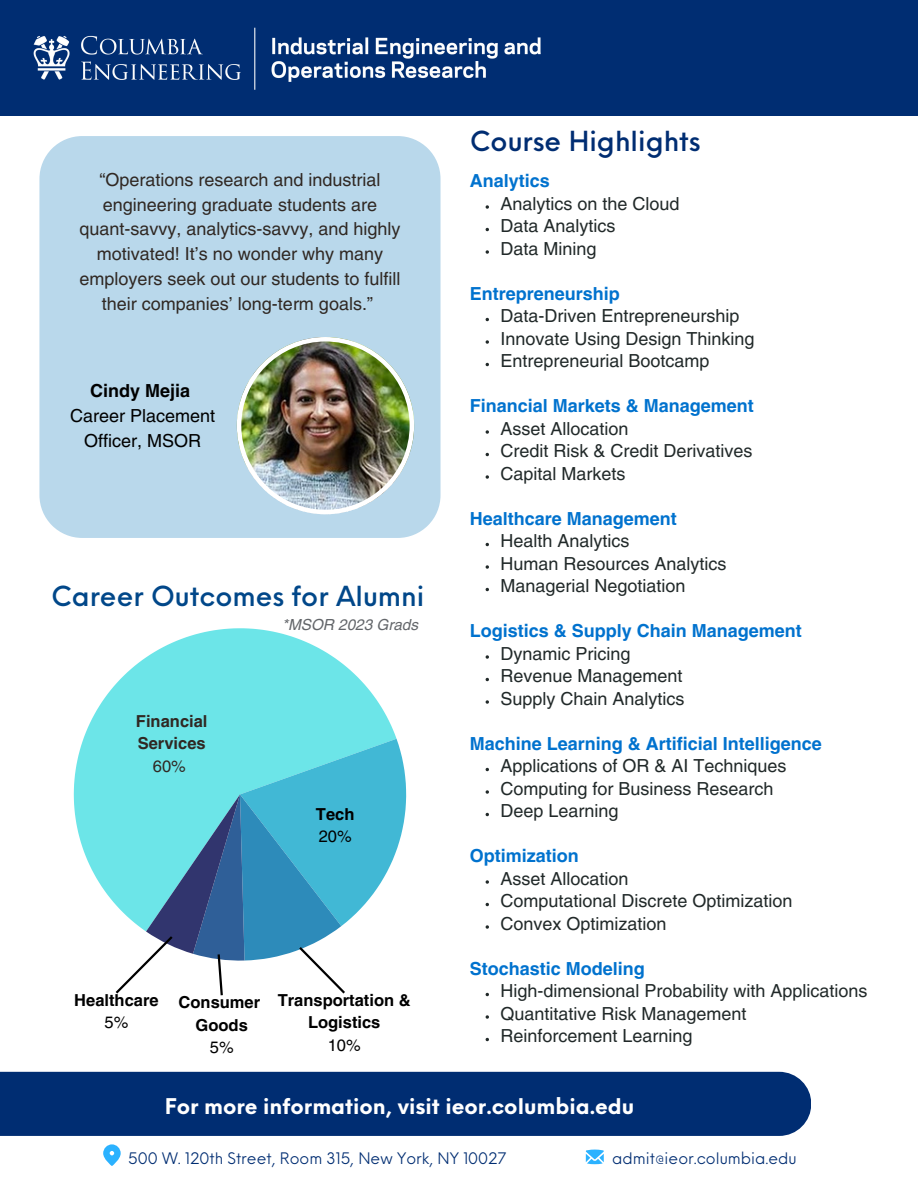
<style>
.page{position:relative;width:918px;height:1188px;background:#fff}
.page>*{position:absolute;margin:0;border:0;box-sizing:border-box;transform-origin:0 0}
.t1{font:500 27px "Neue Einstellung";color:#014789}
.t2{font:500 27px "Neue Einstellung";color:#002d72}
.t3{font:700 21.15px "Neue Einstellung";color:#fff}
.t4{font:18px "Helvetica LT Pro";color:#212929}
.t5{font:18px/24.8px "Helvetica LT Pro";color:#302823;text-align:center}
.t6{font:700 18px "Helvetica LT Pro";color:#0072ce}
.t7{font:18px/24.8px "Helvetica LT Pro";color:#000;text-align:center}
.t8{font:700 16.5px/22.5px "Helvetica LT Pro";color:#000;text-align:center}
.t9{font:700 16.5px/22.5px "Helvetica LT Pro";color:#302823;text-align:center}
.t10{font:15.45px "Neue Einstellung";color:#002d72}
.t11{font:italic 15.3px "Helvetica LT Pro";color:#63666a}
.s1{font-weight:700}
.s2{font-weight:400}
</style>
<div class="page">
<div style="left:0;top:0;width:918px;height:115px;background:#002d72"></div>
<img style="left:33px;top:27px;width:508px;height:63px">
<svg style="left:586px;top:1150px;width:18px;height:14px"></svg>
<svg style="left:103px;top:1144px;width:18px;height:22px"></svg>
<div style="left:39px;top:136px;width:402px;height:402px;background:#b9d8eb"></div>
<svg style="left:73px;top:628px;width:291px;height:274px;fill:#6ce5e8"></svg>
<svg style="left:211px;top:684px;width:196px;height:214px;background:#6fdbe5"></svg>
<img style="left:237px;top:337px;width:177px;height:177px">
<svg style="left:486px;top:205px;width:3px;height:4px"></svg>
<svg style="left:486px;top:250px;width:3px;height:4px"></svg>
<svg style="left:486px;top:340px;width:3px;height:4px"></svg>
<svg style="left:486px;top:430px;width:3px;height:4px"></svg>
<svg style="left:486px;top:475px;width:3px;height:4px"></svg>
<svg style="left:486px;top:565px;width:3px;height:4px"></svg>
<svg style="left:486px;top:655px;width:3px;height:4px"></svg>
<svg style="left:486px;top:700px;width:3px;height:4px"></svg>
<svg style="left:486px;top:790px;width:3px;height:4px"></svg>
<svg style="left:486px;top:880px;width:3px;height:4px"></svg>
<svg style="left:486px;top:925px;width:3px;height:4px"></svg>
<svg style="left:486px;top:1015px;width:3px;height:4px"></svg>
<svg style="left:113px;top:794px;width:257px;height:202px"></svg>
<div style="left:0;top:1072px;width:811px;height:64px;background:#002d72"></div>
<h4 class="t5" style="left:79px;top:169px;width:323px">“Operations research and industrial engineering graduate students are quant-savvy, analytics-savvy, and highly motivated! It’s no wonder why many employers seek out our students to fulfill their companies’ long-term goals.”</h4>
<p class="t7" style="left:70px;top:380px;width:147px"><span class="s1">Cindy Mejia<br></span>Career Placement<br>Officer, MSOR</p>
<h4 class="t1" style="left:51px;top:572px;width:375px">Career Outcomes for Alumni</h4>
<h4 class="t11" style="left:282px;top:619px;width:137px">*MSOR 2023 Grads</h4>
<h4 class="t9" style="left:136px;top:711px;width:73px">Financial<br>Services<br><span class="s2">60%</span></h4>
<h4 class="t8" style="left:316px;top:804px;width:40px;text-align:left">Tech<br><span class="s2">20%</span></h4>
<p class="t8" style="left:74px;top:990px;width:86px">Healthcare<br><span class="s2">5%</span></p>
<h4 class="t8" style="left:179px;top:993px;width:83px">Consumer<br>Goods<br><span class="s2">5%</span></h4>
<h2 class="t8" style="left:278px;top:990px;width:134px">Transportation &amp;<br>Logistics<br><span class="s2">10%</span></h2>
<h3 class="t2" style="left:470px;top:117px;width:232px">Course Highlights</h3>
<p class="t6" style="left:470px;top:174px;width:82px">Analytics</p>
<p class="t4" style="left:500px;top:197px;width:181px">Analytics on the Cloud</p>
<p class="t4" style="left:500px;top:219px;width:117px">Data Analytics</p>
<h3 class="t4" style="left:500px;top:242px;width:98px">Data Mining</h3>
<p class="t6" style="left:470px;top:287px;width:152px">Entrepreneurship</p>
<p class="t4" style="left:500px;top:309px;width:241px">Data-Driven Entrepreneurship</p>
<p class="t4" style="left:500px;top:332px;width:256px">Innovate Using Design Thinking</p>
<h3 class="t4" style="left:500px;top:354px;width:211px">Entrepreneurial Bootcamp</h3>
<p class="t6" style="left:470px;top:399px;width:286px">Financial Markets &amp; Management</p>
<p class="t4" style="left:500px;top:422px;width:130px">Asset Allocation</p>
<p class="t4" style="left:500px;top:444px;width:254px">Credit Risk &amp; Credit Derivatives</p>
<h3 class="t4" style="left:500px;top:467px;width:127px">Capital Markets</h3>
<p class="t6" style="left:470px;top:512px;width:209px">Healthcare Management</p>
<p class="t4" style="left:500px;top:534px;width:131px">Health Analytics</p>
<p class="t4" style="left:500px;top:557px;width:228px">Human Resources Analytics</p>
<h3 class="t4" style="left:500px;top:579px;width:187px">Managerial Negotiation</h3>
<p class="t6" style="left:470px;top:624px;width:334px">Logistics &amp; Supply Chain Management</p>
<p class="t4" style="left:500px;top:647px;width:132px">Dynamic Pricing</p>
<p class="t4" style="left:500px;top:669px;width:184px">Revenue Management</p>
<h3 class="t4" style="left:500px;top:692px;width:186px">Supply Chain Analytics</h3>
<p class="t6" style="left:470px;top:737px;width:354px">Machine Learning &amp; Artificial Intelligence</p>
<p class="t4" style="left:500px;top:759px;width:288px">Applications of OR &amp; AI Techniques</p>
<p class="t4" style="left:500px;top:782px;width:275px">Computing for Business Research</p>
<h3 class="t4" style="left:500px;top:804px;width:120px">Deep Learning</h3>
<p class="t6" style="left:470px;top:849px;width:111px">Optimization</p>
<p class="t4" style="left:500px;top:872px;width:130px">Asset Allocation</p>
<p class="t4" style="left:500px;top:894px;width:294px">Computational Discrete Optimization</p>
<h4 class="t4" style="left:500px;top:917px;width:168px">Convex Optimization</h4>
<h4 class="t6" style="left:470px;top:962px;width:177px">Stochastic Modeling</h4>
<p class="t4" style="left:500px;top:984px;width:369px">High-dimensional Probability with Applications</p>
<h1 class="t4" style="left:500px;top:1007px;width:248px">Quantitative Risk Management</h1>
<p class="t4" style="left:500px;top:1029px;width:194px">Reinforcement Learning</p>
<p class="t3" style="left:165px;top:1087px;width:471px">For more information, visit ieor.columbia.edu</p>
<p class="t10" style="left:128px;top:1144px;width:379px">500 W. 120th Street, Room 315, New York, NY 10027</p>
<p class="t10" style="left:612px;top:1144px;width:186px">admit@ieor.columbia.edu</p>
</div>
